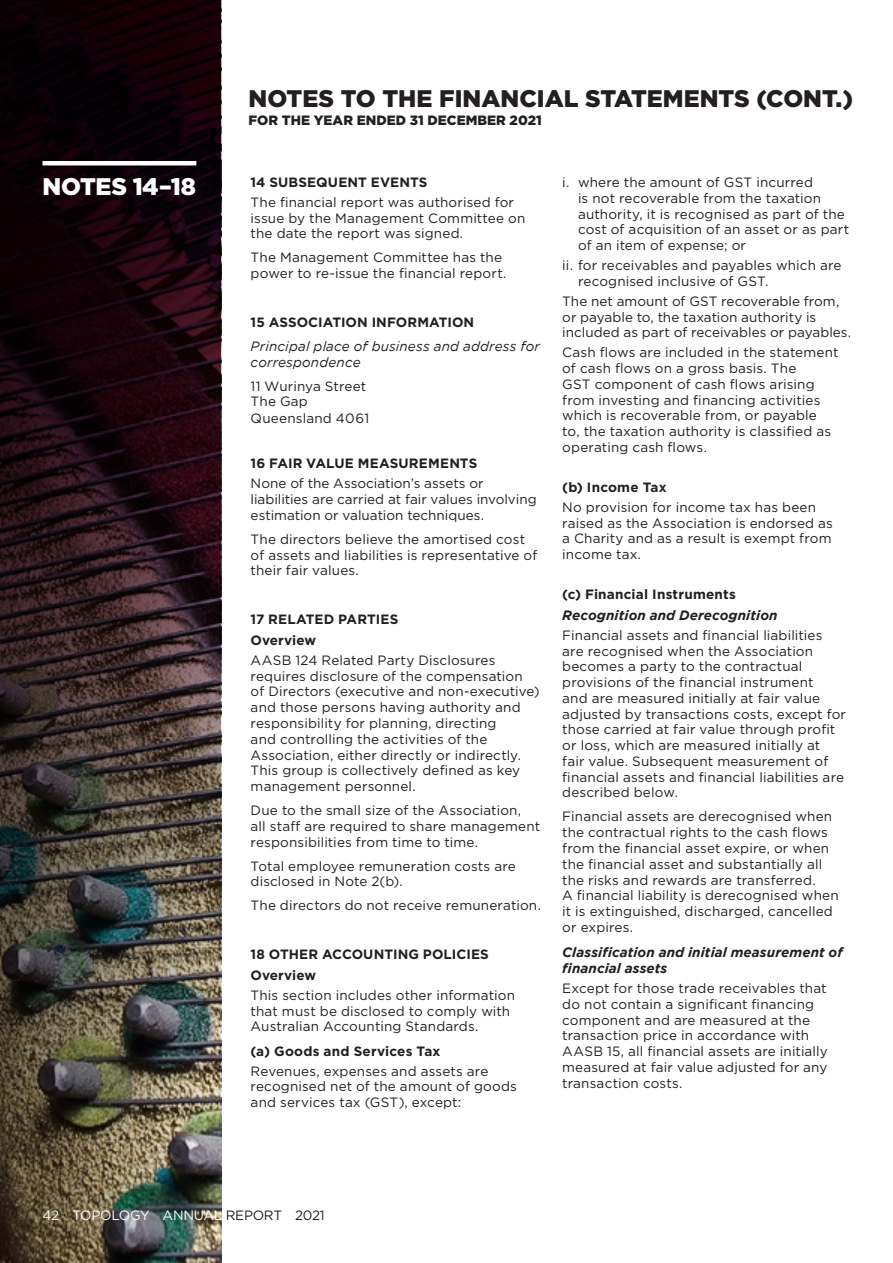
<style>
.page{position:relative;width:893px;height:1263px;background:#fff}
.page>*{position:absolute;margin:0;border:0;box-sizing:border-box;transform-origin:0 0}
.t1{font:900 24px "Gotham";color:#231f20}
.t2{font:900 24px "Gotham";letter-spacing:-.02em;color:#fff}
.t3{font:13.5px/15.8px "Gotham";letter-spacing:.01em;color:#231f20}
.t4{font:700 13.5px/20.7px "Gotham";letter-spacing:.01em;color:#231f20}
.t5{font:italic 700 13.5px/16.5px "Gotham";letter-spacing:.005em;color:#231f20}
.t6{font:italic 13.5px/15.8px "Gotham";letter-spacing:.01em;color:#231f20}
.t7{font:900 13.5px "Gotham";color:#231f20}
.t8{font:13.5px "Gotham";letter-spacing:-.02em;color:#fff}
.s1{color:#231f20}
</style>
<div class="page">
<img style="left:0;top:0;width:221px;height:1263px">
<hr style="left:43px;top:161px;width:153px;height:4px;background:#fff">
<h1 class="t2" style="left:43px;top:170px;width:155px">NOTES 14–18</h1>
<h1 class="t1" style="left:249px;top:82px;width:606px">NOTES TO THE FINANCIAL STATEMENTS (CONT.)</h1>
<p class="t7" style="left:249px;top:111px;width:295px">FOR THE YEAR ENDED 31 DECEMBER 2021</p>
<p class="t4" style="left:251px;top:172px;width:178px">14 SUBSEQUENT EVENTS</p>
<p class="t3" style="left:251px;top:194px;width:276px">The financial report was authorised for issue by the Management Committee on the date the report was signed.</p>
<p class="t3" style="left:251px;top:249px;width:257px">The Management Committee has the power to re-issue the financial report.</p>
<p class="t4" style="left:251px;top:312px;width:225px">15 ASSOCIATION INFORMATION</p>
<p class="t6" style="left:251px;top:338px;width:291px">Principal place of business and address for correspondence</p>
<p class="t3" style="left:251px;top:377px;width:120px;line-height:16.2px">11 Wurinya Street<br>The Gap<br>Queensland 4061</p>
<p class="t4" style="left:251px;top:453px;width:228px">16 FAIR VALUE MEASUREMENTS</p>
<p class="t3" style="left:251px;top:475px;width:287px">None of the Association’s assets or liabilities are carried at fair values involving estimation or valuation techniques.</p>
<p class="t3" style="left:251px;top:531px;width:288px">The directors believe the amortised cost of assets and liabilities is representative of their fair values.</p>
<p class="t4" style="left:251px;top:609px;width:149px">17 RELATED PARTIES<br>Overview</p>
<p class="t3" style="left:251px;top:652px;width:290px">AASB 124 Related Party Disclosures requires disclosure of the compensation of Directors (executive and non-executive) and those persons having authority and responsibility for planning, directing<br>and controlling the activities of the Association, either directly or indirectly.<br>This group is collectively defined as key management personnel.</p>
<p class="t3" style="left:251px;top:802px;width:291px">Due to the small size of the Association,<br>all staff are required to share management responsibilities from time to time.</p>
<p class="t3" style="left:251px;top:857px;width:267px">Total employee remuneration costs are disclosed in Note 2(b).</p>
<p class="t3" style="left:251px;top:897px;width:292px">The directors do not receive remuneration.</p>
<p class="t4" style="left:251px;top:944px;width:240px">18 OTHER ACCOUNTING POLICIES<br>Overview</p>
<p class="t3" style="left:251px;top:987px;width:266px">This section includes other information that must be disclosed to comply with<br>Australian Accounting Standards.</p>
<p class="t4" style="left:251px;top:1040px;width:191px">(a) Goods and Services Tax</p>
<p class="t3" style="left:251px;top:1063px;width:268px">Revenues, expenses and assets are recognised net of the amount of goods and services tax (GST), except:</p>
<p class="t3" style="left:578px;top:174px;width:273px;text-indent:-16px">i. where the amount of GST incurred<br>is not recoverable from the taxation authority, it is recognised as part of the cost of acquisition of an asset or as part of an item of expense; or</p>
<p class="t3" style="left:578px;top:257px;width:265px;text-indent:-16px">ii. for receivables and payables which are recognised inclusive of GST.</p>
<p class="t3" style="left:562px;top:293px;width:290px">The net amount of GST recoverable from, or payable to, the taxation authority is included as part of receivables or payables.</p>
<p class="t3" style="left:562px;top:344px;width:278px">Cash flows are included in the statement of cash flows on a gross basis. The<br>GST component of cash flows arising from investing and financing activities which is recoverable from, or payable<br>to, the taxation authority is classified as operating cash flows.</p>
<p class="t4" style="left:562px;top:477px;width:106px">(b) Income Tax</p>
<p class="t3" style="left:562px;top:499px;width:272px">No provision for income tax has been raised as the Association is endorsed as a Charity and as a result is exempt from income tax.</p>
<p class="t4" style="left:562px;top:584px;width:175px">(c) Financial Instruments</p>
<p class="t5" style="left:562px;top:607px;width:217px">Recognition and Derecognition</p>
<p class="t3" style="left:562px;top:627px;width:285px">Financial assets and financial liabilities are recognised when the Association becomes a party to the contractual provisions of the financial instrument<br>and are measured initially at fair value adjusted by transactions costs, except for those carried at fair value through profit or loss, which are measured initially at<br>fair value. Subsequent measurement of financial assets and financial liabilities are described below.</p>
<p class="t3" style="left:562px;top:808px;width:278px">Financial assets are derecognised when the contractual rights to the cash flows from the financial asset expire, or when the financial asset and substantially all the risks and rewards are transferred.<br>A financial liability is derecognised when it is extinguished, discharged, cancelled or expires.</p>
<p class="t5" style="left:562px;top:943px;width:282px">Classification and initial measurement of financial assets</p>
<p class="t3" style="left:562px;top:980px;width:267px">Except for those trade receivables that do not contain a significant financing component and are measured at the transaction price in accordance with AASB 15, all financial assets are initially measured at fair value adjusted for any transaction costs.</p>
<p class="t8" style="left:43px;top:1207px;width:284px">42 TOPOLOGY ANNUAL <span class="s1">REPORT 2021</span></p>
</div>
